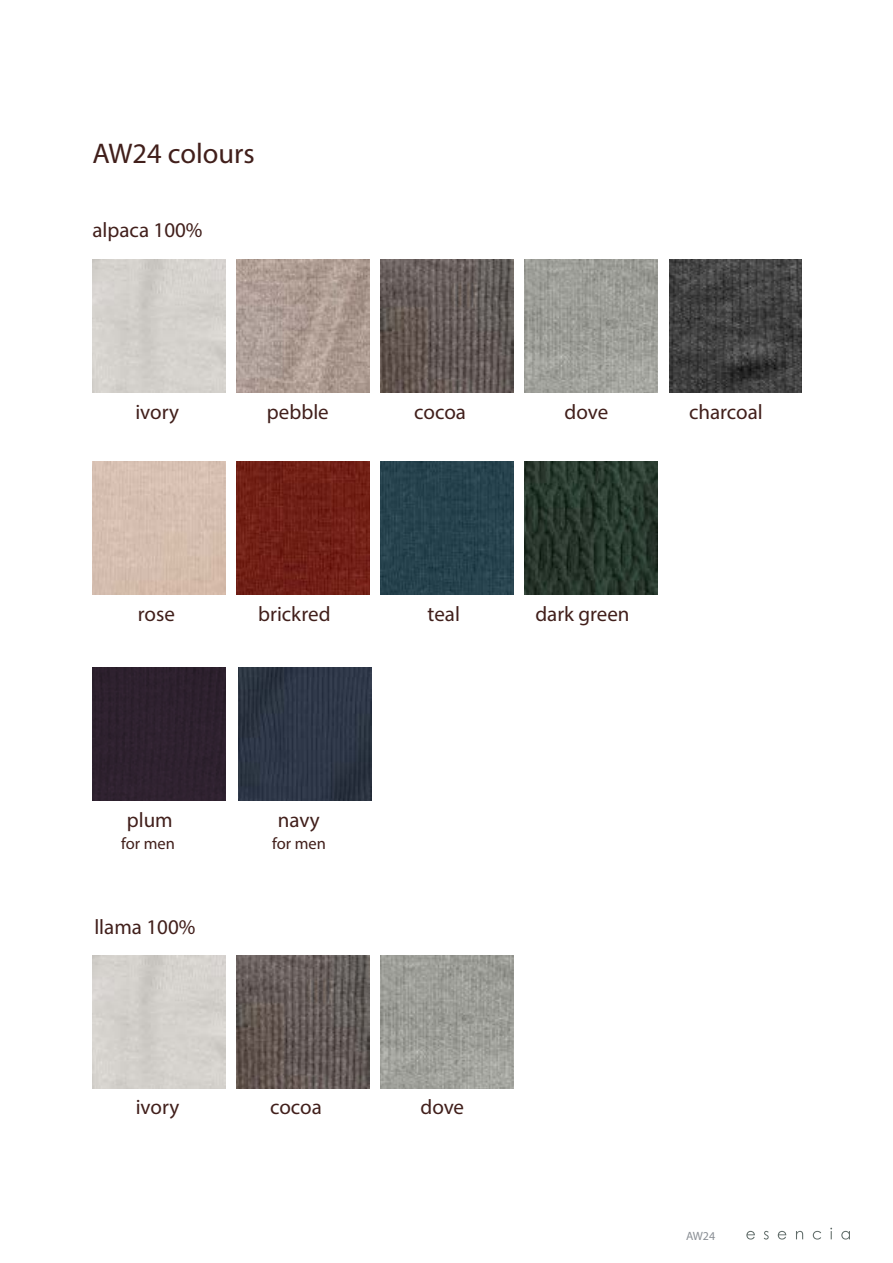
<style>
.page{position:relative;width:893px;height:1263px;background:#fff}
.page>*{position:absolute;margin:0;border:0;box-sizing:border-box;transform-origin:0 0}
.t1{font:28.5px "Myriad Pro";color:#411f1b}
.t2{font:21px "Myriad Pro";color:#411f1b}
.t3{font:16.5px "Myriad Pro";color:#411f1b}
.t4{font:12px "Myriad Pro";color:#898e94}
</style>
<div class="page">
<svg style="left:746px;top:1228px;width:104px;height:11px"></svg>
<div style="left:92px;top:462px;width:133px;height:132px;background:#d6beb0"></div>
<img style="left:237px;top:259px;width:132px;height:133px">
<img style="left:237px;top:955px;width:132px;height:133px">
<img style="left:381px;top:259px;width:133px;height:133px">
<img style="left:237px;top:461px;width:132px;height:133px">
<div style="left:381px;top:462px;width:133px;height:132px;background:#26424d"></div>
<img style="left:525px;top:462px;width:133px;height:132px">
<div style="left:92px;top:667px;width:133px;height:133px;background:#2e212f"></div>
<img style="left:238px;top:667px;width:133px;height:133px">
<img style="left:525px;top:260px;width:133px;height:132px">
<img style="left:381px;top:955px;width:133px;height:133px">
<img style="left:669px;top:259px;width:133px;height:133px">
<h1 class="t1" style="left:92px;top:136px;width:164px">AW24 colours</h1>
<p class="t2" style="left:92px;top:217px;width:112px">alpaca 100%</p>
<p class="t2" style="left:135px;top:399px;width:45px">ivory</p>
<p class="t2" style="left:267px;top:399px;width:63px">pebble</p>
<p class="t2" style="left:138px;top:601px;width:39px">rose</p>
<p class="t2" style="left:258px;top:601px;width:74px">brickred</p>
<p class="t2" style="left:414px;top:399px;width:53px">cocoa</p>
<p class="t2" style="left:565px;top:399px;width:45px">dove</p>
<p class="t2" style="left:689px;top:399px;width:75px">charcoal</p>
<p class="t2" style="left:428px;top:601px;width:34px">teal</p>
<p class="t2" style="left:535px;top:601px;width:96px">dark green</p>
<p class="t2" style="left:127px;top:806px;width:47px">plum</p>
<p class="t2" style="left:278px;top:806px;width:43px">navy</p>
<p class="t3" style="left:121px;top:834px;width:55px">for men</p>
<p class="t3" style="left:272px;top:834px;width:55px">for men</p>
<p class="t2" style="left:94px;top:914px;width:103px">llama 100%</p>
<p class="t2" style="left:136px;top:1094px;width:45px">ivory</p>
<p class="t2" style="left:270px;top:1094px;width:53px">cocoa</p>
<p class="t2" style="left:420px;top:1094px;width:45px">dove</p>
<p class="t4" style="left:686px;top:1228px;width:31px">AW24</p>
</div>
